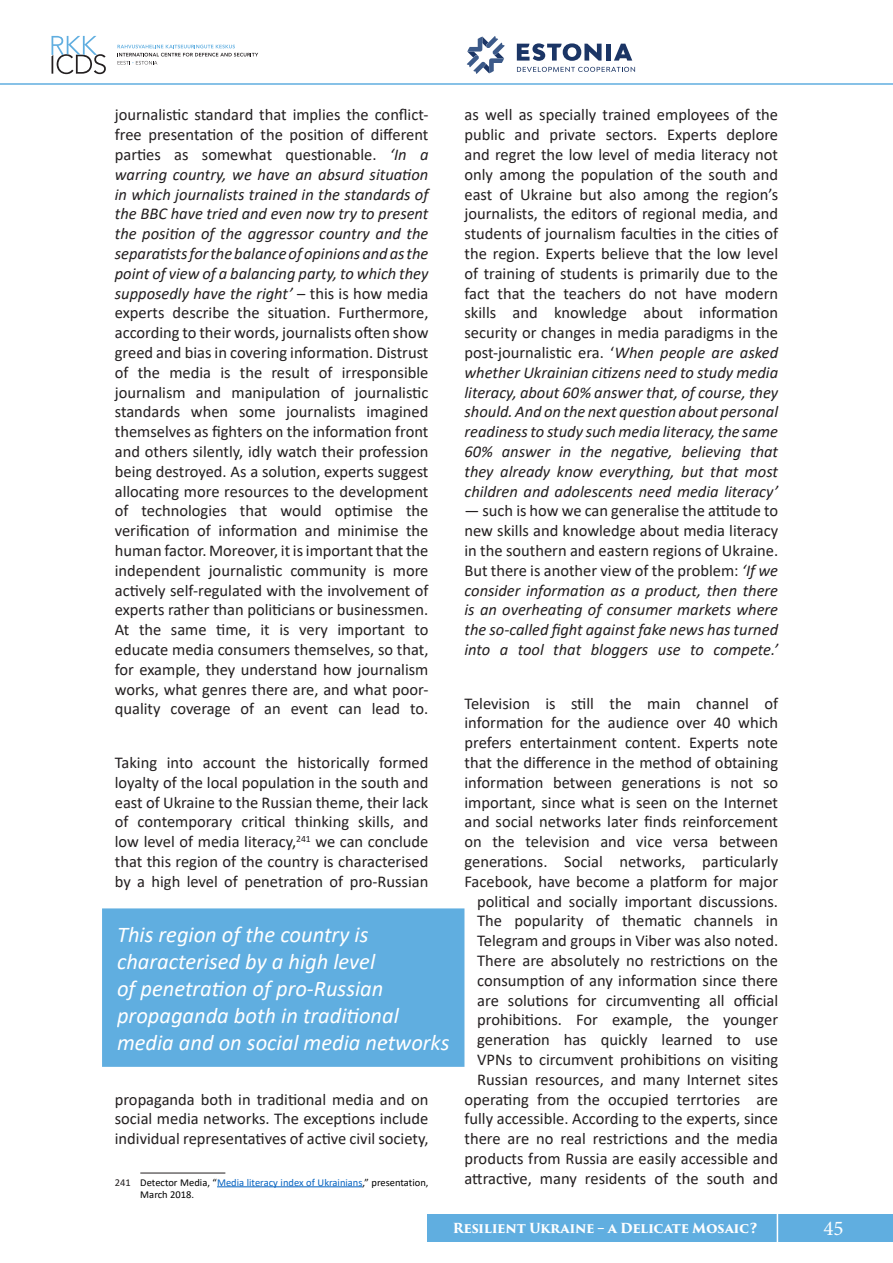
<style>
.page{position:relative;width:893px;height:1263px;background:#fff}
.page>*{position:absolute;margin:0;border:0;box-sizing:border-box;transform-origin:0 0}
.t1{font:italic 22.5px/27px "Calibri";color:#fff}
.t2{font:21px "Minion Pro";color:#fff}
.t3{font:16.5px/19.8px "Calibri";color:#231f20;text-align:justify}
.t4{font:italic 16.5px/19.8px "Calibri";color:#231f20;text-align:justify}
.t5{font:700 13.5px "Trajan Pro 3";letter-spacing:-.03em;color:#fff}
.FOOTnote{font:10.5px/12.6px "Calibri";color:#000}
.s1{font-style:italic}
.s2{color:#231f20}
.s3{color:#0563c1}
.s4{font-style:normal}
</style>
<div class="page">
<hr style="left:140px;top:1173px;width:85px;height:1px;background:#231f20">
<hr style="left:217px;top:1186px;width:146px;height:1px;background:#0563c1">
<div style="left:110px;top:916px;width:347px;height:143px;background:#60aee0"></div>
<div style="left:102px;top:908px;width:362px;height:159px;border:15px solid #60aee0"></div>
<hr style="left:0;top:83px;width:893px;height:2px;background:#60aee0">
<svg style="left:52px;top:36px;width:54px;height:38px"></svg>
<svg style="left:117px;top:45px;width:141px;height:20px"></svg>
<svg style="left:467px;top:36px;width:38px;height:38px"></svg>
<div style="left:606px;top:44px;width:5px;height:17px;background:#1b3565"></div>
<svg style="left:614px;top:44px;width:18px;height:17px"></svg>
<svg style="left:517px;top:43px;width:85px;height:18px"></svg>
<svg style="left:517px;top:67px;width:118px;height:5px"></svg>
<div style="left:428px;top:1214px;width:465px;height:28px;background:#60aee0"></div>
<hr style="left:777px;top:1194px;width:1px;height:69px;background:#fff">
<p class="t3" style="left:115px;top:105px;width:315px">journalistic standard that implies the conflict&shy;free presentation of the position of different parties as somewhat questionable. <span class="s1">‘In a warring country, we have an absurd situation in which journalists trained in the standards of the BBC have tried and even now try to present the position of the aggressor country and the separatists for the balance of opinions and as the point of view of a balancing party, to which they supposedly have the right’</span> – this is how media experts describe the situation. Furthermore, according to their words, journalists often show greed and bias in covering information. Distrust of the media is the result of irresponsible journalism and manipulation of journalistic standards when some journalists imagined themselves as fighters on the information front and others silently, idly watch their profession being destroyed. As a solution, experts suggest allocating more resources to the development of technologies that would optimise the verification of information and minimise the human factor. Moreover, it is important that the independent journalistic community is more actively self-regulated with the involvement of experts rather than politicians or businessmen.<br>At the same time, it is very important to educate media consumers themselves, so that, for example, they understand how journalism works, what genres there are, and what poor&shy;quality coverage of an event can lead to.</p>
<p class="t3" style="left:115px;top:752px;width:315px">Taking into account the historically formed loyalty of the local population in the south and east of Ukraine to the Russian theme, their lack of contemporary critical thinking skills, and low level of media literacy,<sup>241</sup> we can conclude that this region of the country is characterised by a high level of penetration of pro-Russian</p>
<p class="t1" style="left:117px;top:920px;width:334px">This region of the country is characterised by a high level<br>of penetration of pro-Russian propaganda both in traditional media and on social media networks</p>
<p class="t3" style="left:115px;top:1089px;width:315px">propaganda both in traditional media and on social media networks. The exceptions include individual representatives of active civil society,</p>
<p class="FOOTnote" style="left:140px;top:1175px;width:290px;text-indent:-26px"><span class="s2">241</span> Detector Media, “<span class="s3">Media literacy index of Ukrainians</span>,” presentation,<br>March 2018.</p>
<p class="t3" style="left:464px;top:105px;width:315px">as well as specially trained employees of the public and private sectors. Experts deplore and regret the low level of media literacy not only among the population of the south and east of Ukraine but also among the region’s journalists, the editors of regional media, and students of journalism faculties in the cities of the region. Experts believe that the low level of training of students is primarily due to the fact that the teachers do not have modern skills and knowledge about information security or changes in media paradigms in the post-journalistic era. ‘<span class="s1">When people are asked whether Ukrainian citizens need to study media literacy, about 60% answer that, of course, they should. And on the next question about personal readiness to study such media literacy, the same 60% answer in the negative, believing that they already know everything, but that most children and adolescents need media literacy’</span></p>
<p class="t4" style="left:464px;top:500px;width:315px"><span class="s4">— such is how we can generalise the attitude to new skills and knowledge about media literacy in the southern and eastern regions of Ukraine.<br>But there is another view of the problem:</span> ‘If we consider information as a product, then there is an overheating of consumer markets where the so-called fight against fake news has turned into a tool that bloggers use to compete.’</p>
<p class="t3" style="left:464px;top:693px;width:315px;text-align:right">Television is still the main channel of information for the audience over 40 which prefers entertainment content. Experts note that the difference in the method of obtaining information between generations is not so important, since what is seen on the Internet and social networks later finds reinforcement on the television and vice versa between generations. Social networks, particularly Facebook, have become a platform for major political and socially important discussions.<br>The popularity of thematic channels in Telegram and groups in Viber was also noted.<br>There are absolutely no restrictions on the consumption of any information since there are solutions for circumventing all official prohibitions. For example, the younger generation has quickly learned to use VPNs to circumvent prohibitions on visiting Russian resources, and many Internet sites operating from the occupied terrtories are fully accessible. According to the experts, since there are no real restrictions and the media products from Russia are easily accessible and attractive, many residents of the south and</p>
<p class="t5" style="left:453px;top:1218px;width:306px">Resilient Ukraine – a Delicate Mosaic?</p>
<p class="t2" style="left:823px;top:1214px;width:22px">45</p>
</div>
